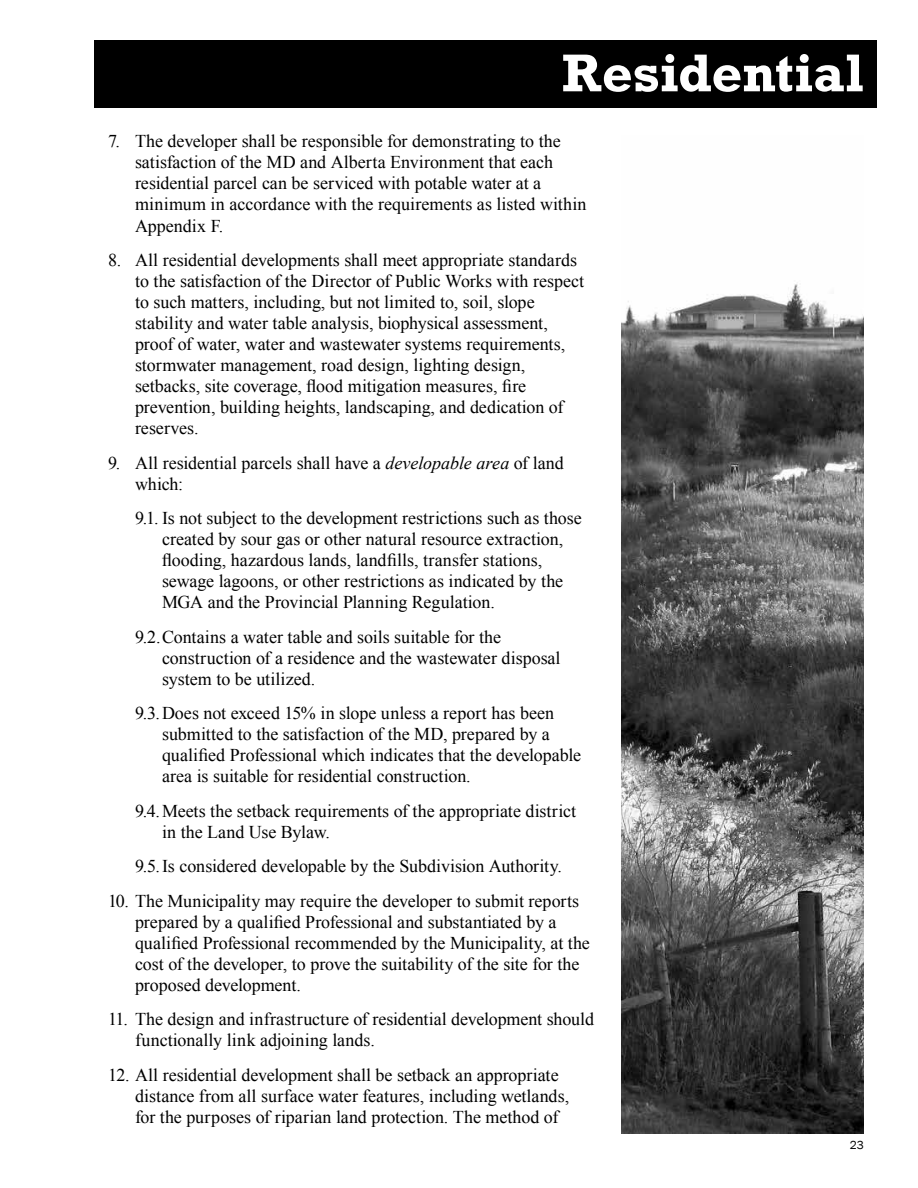
<style>
.page{position:relative;width:918px;height:1188px;background:#fff}
.page>*{position:absolute;margin:0;border:0;box-sizing:border-box;transform-origin:0 0}
.t1{font:700 54px "Rockwell";letter-spacing:-.005em;color:#fff}
.t2{font:18px/21px "Times New Roman";letter-spacing:-.005em;color:#000}
.t3{font:12px "Franklin Gothic";color:#000}
.s1{font-style:italic}
</style>
<div class="page">
<div style="left:94px;top:40px;width:784px;height:68px;background:#000"></div>
<img style="left:621px;top:282px;width:243px;height:852px">
<h1 class="t1" style="left:562px;top:40px;width:304px">Residential</h1>
<p class="t2" style="left:135px;top:131px;width:453px;text-indent:-27px">7. The developer shall be responsible for demonstrating to the satisfaction of the MD and Alberta Environment that each residential parcel can be serviced with potable water at a minimum in accordance with the requirements as listed within Appendix F.</p>
<p class="t2" style="left:135px;top:249px;width:451px;text-indent:-27px">8. All residential developments shall meet appropriate standards to the satisfaction of the Director of Public Works with respect to such matters, including, but not limited to, soil, slope stability and water table analysis, biophysical assessment, proof of water, water and wastewater systems requirements, stormwater management, road design, lighting design, setbacks, site coverage, flood mitigation measures, fire prevention, building heights, landscaping, and dedication of reserves.</p>
<p class="t2" style="left:135px;top:452px;width:430px;text-indent:-27px">9. All residential parcels shall have a <span class="s1">developable area</span> of land which:</p>
<p class="t2" style="left:162px;top:507px;width:421px;text-indent:-27px">9.1. Is not subject to the development restrictions such as those created by sour gas or other natural resource extraction, flooding, hazardous lands, landfills, transfer stations, sewage lagoons, or other restrictions as indicated by the MGA and the Provincial Planning Regulation.</p>
<p class="t2" style="left:162px;top:626px;width:400px;text-indent:-27px">9.2.Contains a water table and soils suitable for the construction of a residence and the wastewater disposal system to be utilized.</p>
<p class="t2" style="left:162px;top:702px;width:421px;text-indent:-27px">9.3.Does not exceed 15% in slope unless a report has been submitted to the satisfaction of the MD, prepared by a qualified Professional which indicates that the developable area is suitable for residential construction.</p>
<p class="t2" style="left:162px;top:800px;width:416px;text-indent:-27px">9.4.Meets the setback requirements of the appropriate district in the Land Use Bylaw.</p>
<p class="t2" style="left:135px;top:855px;width:428px">9.5.Is considered developable by the Subdivision Authority.</p>
<p class="t2" style="left:135px;top:890px;width:456px;text-indent:-27px">10. The Municipality may require the developer to submit reports prepared by a qualified Professional and substantiated by a qualified Professional recommended by the Municipality, at the cost of the developer, to prove the suitability of the site for the proposed development.</p>
<p class="t2" style="left:135px;top:1008px;width:461px;text-indent:-27px">11. The design and infrastructure of residential development should functionally link adjoining lands.</p>
<p class="t2" style="left:135px;top:1064px;width:436px;text-indent:-27px">12. All residential development shall be setback an appropriate distance from all surface water features, including wetlands, for the purposes of riparian land protection. The method of</p>
<p class="t3" style="left:850px;top:1138px;width:16px">23</p>
</div>
